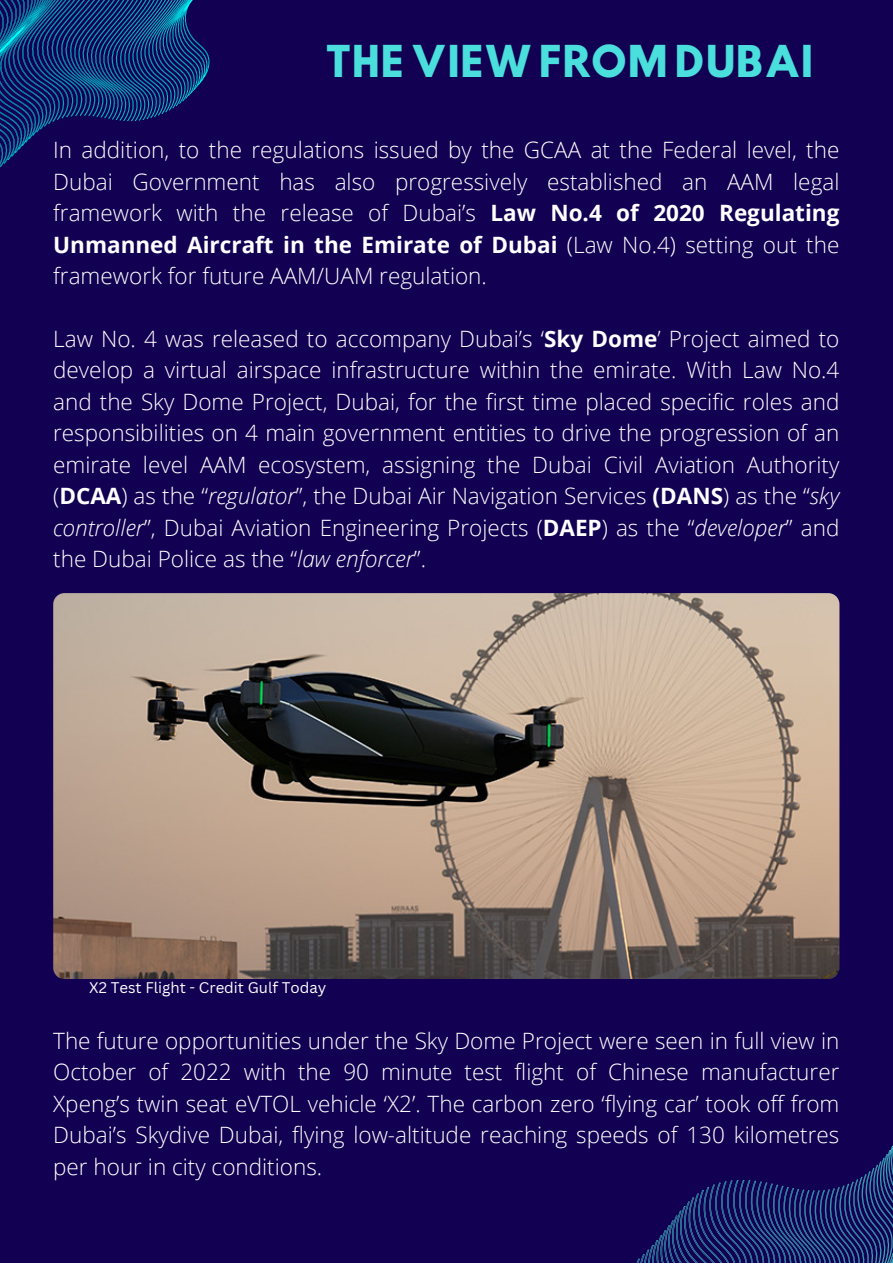
<style>
.page{position:relative;width:893px;height:1264px;background:#fff}
.page>*{position:absolute;margin:0;border:0;box-sizing:border-box;transform-origin:0 0}
.t1{font:39px "Hussar Bd";color:#4adedd}
.t2{font:300 22.5px/31.5px "Open Sans";color:#fff;text-align:justify}
.t3{font:15px "Canva Sans";color:#fff}
.s1{font-weight:700}
.s2{font-style:italic}
</style>
<div class="page">
<div style="left:0;top:0;width:892px;height:1262px;background:#120052"></div>
<svg style="left:637px;top:1146px;width:255px;height:116px"></svg>
<svg style="left:0;top:0;width:210px;height:167px"></svg>
<img style="left:53px;top:593px;width:786px;height:385px;border-radius:11px">
<p class="t1" style="left:325px;top:42px;width:490px">THE VIEW FROM DUBAI</p>
<p class="t2" style="left:53px;top:133px;width:787px">In addition, to the regulations issued by the GCAA at the Federal level, the Dubai Government has also progressively established an AAM legal framework with the release of Dubai’s <span class="s1">Law No.4 of 2020 Regulating Unmanned Aircraft in the Emirate of Dubai</span> (Law No.4) setting out the framework for future AAM/UAM regulation.</p>
<p class="t2" style="left:53px;top:322px;width:787px">Law No. 4 was released to accompany Dubai’s ‘<span class="s1">Sky Dome</span>’ Project aimed to develop a virtual airspace infrastructure within the emirate. With Law No.4 and the Sky Dome Project, Dubai, for the first time placed specific roles and responsibilities on 4 main government entities to drive the progression of an emirate level AAM ecosystem, assigning the Dubai Civil Aviation Authority (<span class="s1">DCAA</span>) as the “<span class="s2">regulator</span>”, the Dubai Air Navigation Services <span class="s1">(DANS</span>) as the “<span class="s2">sky controller</span>”, Dubai Aviation Engineering Projects (<span class="s1">DAEP</span>) as the “<span class="s2">developer</span>” and the Dubai Police as the “<span class="s2">law enforcer</span>”.</p>
<p class="t3" style="left:89px;top:977px;width:238px">X2 Test Flight - Credit Gulf Today</p>
<p class="t2" style="left:53px;top:1024px;width:787px">The future opportunities under the Sky Dome Project were seen in full view in October of 2022 with the 90 minute test flight of Chinese manufacturer Xpeng’s twin seat eVTOL vehicle ‘X2’. The carbon zero ‘flying car’ took off from Dubai’s Skydive Dubai, flying low-altitude reaching speeds of 130 kilometres per hour in city conditions.</p>
</div>
